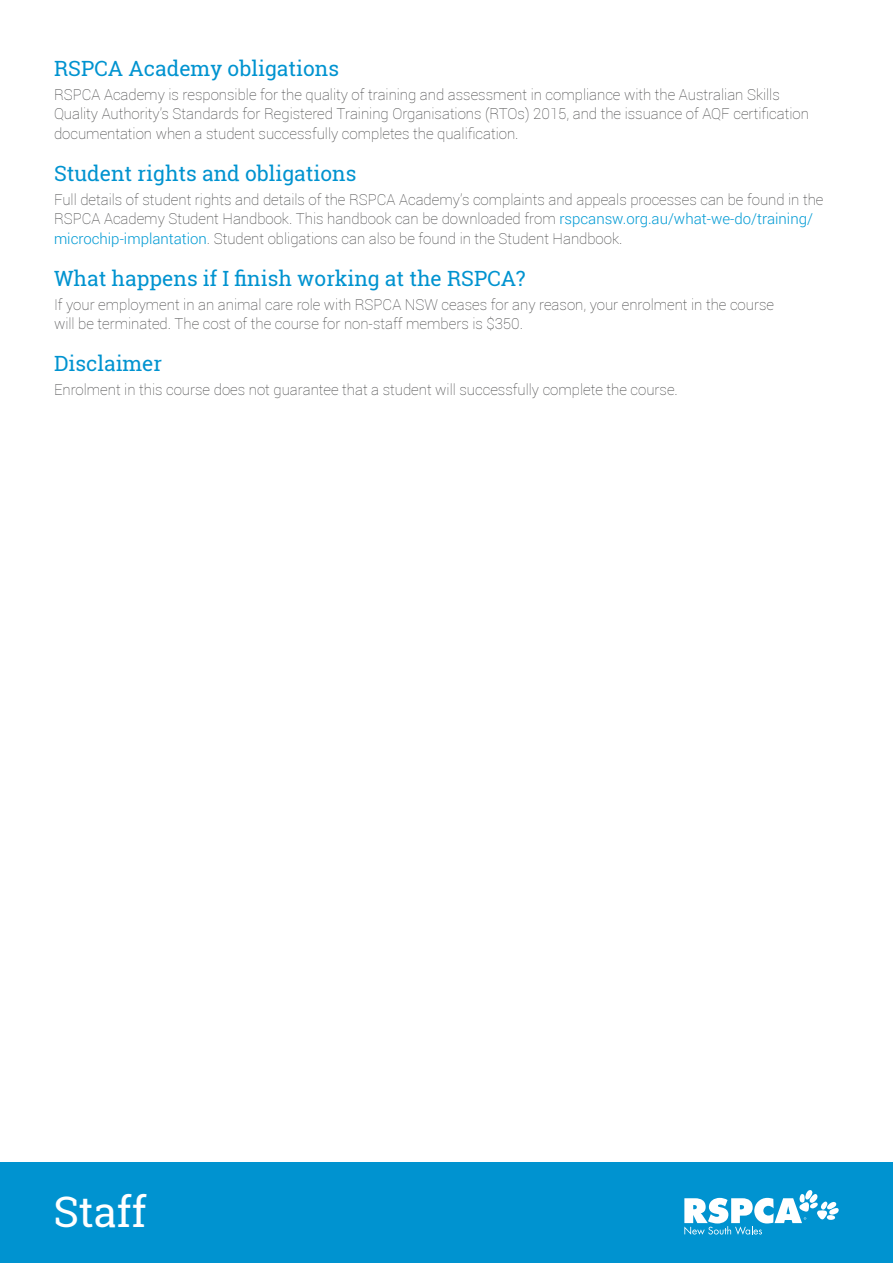
<style>
.page{position:relative;width:893px;height:1263px;background:#fff}
.page>*{position:absolute;margin:0;border:0;box-sizing:border-box;transform-origin:0 0}
.t1{font:42px "Roboto Slab";letter-spacing:-.005em;color:#fff}
.t2{font:21px "Roboto Slab";color:#0093d0}
.t3{font:100 15px/19.5px "Roboto";color:#3e3e3f}
.s1{font-weight:300;color:#009ad4}
</style>
<div class="page">
<div style="left:0;top:1161px;width:893px;height:102px;background:#0093d0"></div>
<svg style="left:684px;top:1190px;width:155px;height:45px"></svg>
<h2 class="t2" style="left:54px;top:54px;width:287px">RSPCA Academy obligations</h2>
<p class="t3" style="left:54px;top:84px;width:756px">RSPCA Academy is responsible for the quality of training and assessment in compliance with the Australian Skills<br>Quality Authority’s Standards for Registered Training Organisations (RTOs) 2015, and the issuance of AQF certification documentation when a student successfully completes the qualification.</p>
<h2 class="t2" style="left:54px;top:159px;width:304px">Student rights and obligations</h2>
<p class="t3" style="left:54px;top:189px;width:771px">Full details of student rights and details of the RSPCA Academy’s complaints and appeals processes can be found in the<br>RSPCA Academy Student Handbook. This handbook can be downloaded from <span class="s1">rspcansw.org.au/what-we-do/training/ microchip-implantation</span>. Student obligations can also be found in the Student Handbook.</p>
<h2 class="t2" style="left:54px;top:264px;width:473px">What happens if I finish working at the RSPCA?</h2>
<p class="t3" style="left:54px;top:294px;width:722px">If your employment in an animal care role with RSPCA NSW ceases for any reason, your enrolment in the course will be terminated. The cost of the course for non-staff members is $350.</p>
<h2 class="t2" style="left:54px;top:349px;width:110px">Disclaimer</h2>
<p class="t3" style="left:54px;top:380px;width:625px">Enrolment in this course does not guarantee that a student will successfully complete the course.</p>
<h1 class="t1" style="left:53px;top:1183px;width:95px">Staff</h1>
</div>
